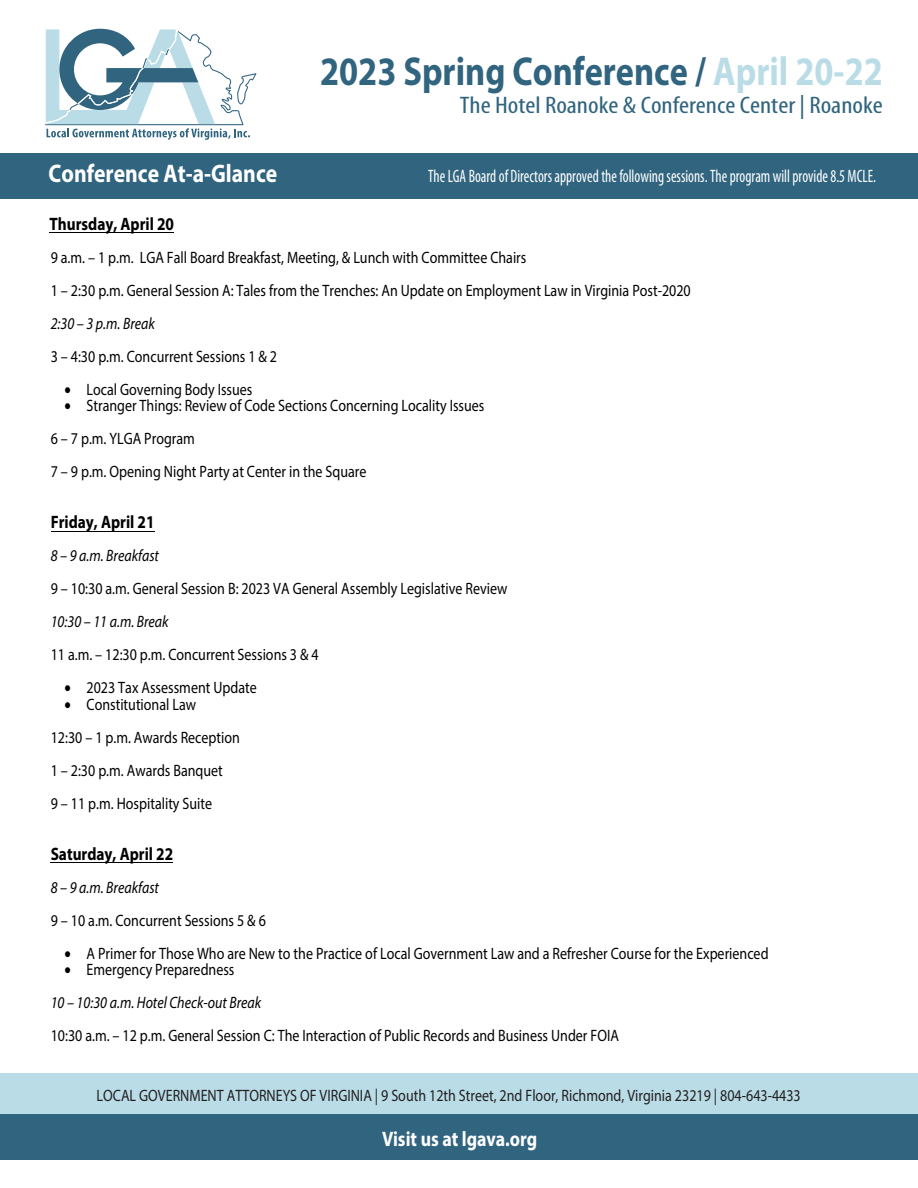
<style>
.page{position:relative;width:918px;height:1188px;background:#fff}
.page>*{position:absolute;margin:0;border:0;box-sizing:border-box;transform-origin:0 0}
.t1{font:700 40.5px "Myriad Pro";color:#30647f;scale:.85 1}
.t2{font:700 25.5px "Myriad Pro";color:#fff;scale:.85 1}
.t3{font:condensed 24px "Myriad Pro";color:#30647f;scale:1.15 1}
.t4{font:700 21px "Myriad Pro";color:#fff;scale:.85 1}
.t5{font:condensed 18px "Myriad Pro";color:#fff;scale:.85 1}
.t6{font:700 18px "Myriad Pro";color:#000;scale:.85 1}
.t7{font:16.5px/33px "Myriad Pro";color:#000;scale:.85 1}
.t8{font:italic 16.5px/33px "Myriad Pro";color:#000;scale:.85 1}
.t9{font:16.5px "Myriad Pro";color:#231f20;scale:.85 1}
.s1{color:#b9dce7}
.s2{font-style:normal}
</style>
<div class="page">
<div style="left:0;top:1073px;width:918px;height:43px;background:#b9dce7"></div>
<svg style="left:45px;top:29px;width:211px;height:111px"></svg>
<div style="left:0;top:153px;width:918px;height:46px;background:#30647f"></div>
<div style="left:0;top:1114px;width:918px;height:46px;background:#30647f"></div>
<hr style="left:51px;top:863px;width:122px;height:1px;background:#000">
<hr style="left:51px;top:531px;width:104px;height:1px;background:#000">
<hr style="left:50px;top:233px;width:124px;height:1px;background:#000">
<p class="t1" style="left:320px;top:45px;width:664px">2023 Spring Conference / <span class="s1">April 20-22</span></p>
<p class="t3" style="left:460px;top:90px;width:369px">The Hotel Roanoke &amp; Conference Center | Roanoke</p>
<p class="t2" style="left:49px;top:157px;width:270px">Conference At-a-Glance</p>
<p class="t5" style="left:428px;top:165px;width:529px">The LGA Board of Directors approved the following sessions. The program will provide 8.5 MCLE.</p>
<p class="t6" style="left:50px;top:212px;width:148px">Thursday, April 20</p>
<p class="t7" style="left:51px;top:241px;width:755px">9 a.m. – 1 p.m. LGA Fall Board Breakfast, Meeting, &amp; Lunch with Committee Chairs<br>1 – 2:30 p.m. General Session A: Tales from the Trenches: An Update on Employment Law in Virginia Post-2020</p>
<p class="t8" style="left:51px;top:307px;width:124px">2:30 – 3 p.m. Break</p>
<p class="t7" style="left:51px;top:340px;width:268px">3 – 4:30 p.m. Concurrent Sessions 1 &amp; 2</p>
<p class="t7" style="left:65px;top:373px;width:223px">• Local Governing Body Issues</p>
<p class="t7" style="left:51px;top:389px;width:512px;text-indent:14px">• Stranger Things: Review of Code Sections Concerning Locality Issues<br>6 – 7 p.m. YLGA Program<br>7 – 9 p.m. Opening Night Party at Center in the Square</p>
<p class="t6" style="left:51px;top:510px;width:124px">Friday, April 21</p>
<p class="t8" style="left:51px;top:539px;width:129px">8 – 9 a.m. Breakfast</p>
<p class="t7" style="left:51px;top:572px;width:539px">9 – 10:30 a.m. General Session B: 2023 VA General Assembly Legislative Review</p>
<p class="t8" style="left:51px;top:605px;width:140px">10:30 – 11 a.m. Break</p>
<p class="t7" style="left:51px;top:638px;width:317px">11 a.m. – 12:30 p.m. Concurrent Sessions 3 &amp; 4</p>
<p class="t7" style="left:65px;top:671px;width:228px">• 2023 Tax Assessment Update</p>
<p class="t7" style="left:51px;top:688px;width:224px;text-indent:14px">• Constitutional Law<br>12:30 – 1 p.m. Awards Reception<br>1 – 2:30 p.m. Awards Banquet<br>9 – 11 p.m. Hospitality Suite</p>
<p class="t6" style="left:51px;top:842px;width:146px">Saturday, April 22</p>
<p class="t8" style="left:51px;top:871px;width:129px">8 – 9 a.m. Breakfast</p>
<p class="t7" style="left:51px;top:904px;width:255px">9 – 10 a.m. Concurrent Sessions 5 &amp; 6</p>
<p class="t7" style="left:65px;top:937px;width:830px">• A Primer for Those Who are New to the Practice of Local Government Law and a Refresher Course for the Experienced</p>
<p class="t8" style="left:51px;top:953px;width:249px;text-indent:14px">• <span class="s2">Emergency Preparedness<br></span>10 – 10:30 a.m. Hotel Check-out Break</p>
<p class="t7" style="left:51px;top:1019px;width:670px">10:30 a.m. – 12 p.m. General Session C: The Interaction of Public Records and Business Under FOIA</p>
<p class="t9" style="left:97px;top:1085px;width:830px">LOCAL GOVERNMENT ATTORNEYS OF VIRGINIA | 9 South 12th Street, 2nd Floor, Richmond, Virginia 23219 | 804-643-4433</p>
<p class="t4" style="left:382px;top:1126px;width:184px">Visit us at lgava.org</p>
</div>
